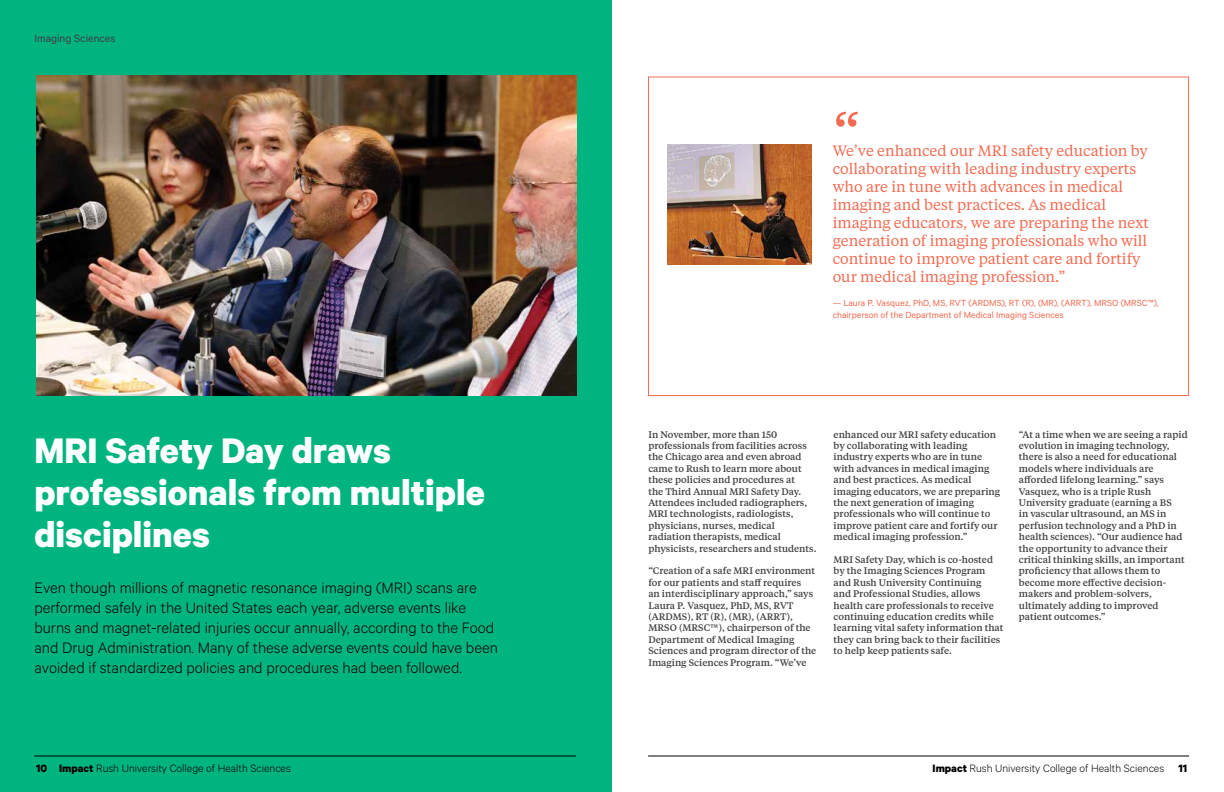
<style>
.page{position:relative;width:1224px;height:792px;background:#fff}
.page>*{position:absolute;margin:0;border:0;box-sizing:border-box;transform-origin:0 0}
.t1{font:60px "Tiempos Text";color:#f36c52}
.t2{font:700 40px/42px "Calibre";color:#fff}
.t3{font:300 17px/20px "Calibre";color:#000}
.t4{font:15px/18px "Tiempos Text";color:#f36c52}
.t5{font:300 12px "Calibre";color:#000}
.t6{font:12px "Calibre";color:#414042}
.t7{font:10px/12px "Calibre";color:#f36c52}
.t8{font:500 9.5px/11.4px "Tiempos Text";color:#414042}
.s1{font-weight:700}
</style>
<div class="page">
<div style="left:0;top:0;width:612px;height:792px;background:#00b480"></div>
<hr style="left:648px;top:756px;width:541px;height:1px;background:#000">
<hr style="left:34px;top:756px;width:542px;height:1px;background:#000">
<img style="left:36px;top:75px;width:540px;height:321px">
<img style="left:667px;top:144px;width:145px;height:121px">
<p class="t6" style="left:34px;top:31px;width:82px">Imaging Sciences</p>
<h2 class="t2" style="left:34px;top:428px;width:452px">MRI Safety Day draws professionals from multiple disciplines</h2>
<p class="t3" style="left:34px;top:577px;width:465px">Even though millions of magnetic resonance imaging (MRI) scans are performed safely in the United States each year, adverse events like burns and magnet-related injuries occur annually, according to the Food and Drug Administration. Many of these adverse events could have been avoided if standardized policies and procedures had been followed.</p>
<p class="t5" style="left:36px;top:761px;width:256px"><span class="s1">10 Impact</span> Rush University College of Health Sciences</p>
<h1 class="t1" style="left:833px;top:96px;width:29px">“</h1>
<p class="t4" style="left:833px;top:142px;width:318px">We’ve enhanced our MRI safety education by collaborating with leading industry experts who are in tune with advances in medical imaging and best practices. As medical imaging educators, we are preparing the next generation of imaging professionals who will continue to improve patient care and fortify our medical imaging profession.”</p>
<p class="t7" style="left:833px;top:297px;width:327px">— Laura P. Vasquez, PhD, MS, RVT (ARDMS), RT (R), (MR), (ARRT), MRSO (MRSC™), chairperson of the Department of Medical Imaging Sciences</p>
<p class="t8" style="left:648px;top:428px;width:170px">In November, more than 150 professionals from facilities across the Chicago area and even abroad came to Rush to learn more about these policies and procedures at<br>the Third Annual MRI Safety Day.<br>Attendees included radiographers, MRI technologists, radiologists, physicians, nurses, medical radiation therapists, medical physicists, researchers and students.</p>
<p class="t8" style="left:648px;top:565px;width:169px">“Creation of a safe MRI environment for our patients and staff requires<br>an interdisciplinary approach,” says Laura P. Vasquez, PhD, MS, RVT (ARDMS), RT (R), (MR), (ARRT), MRSO (MRSC™), chairperson of the Department of Medical Imaging Sciences and program director of the Imaging Sciences Program. “We’ve</p>
<p class="t8" style="left:834px;top:428px;width:168px">enhanced our MRI safety education by collaborating with leading industry experts who are in tune with advances in medical imaging and best practices. As medical imaging educators, we are preparing the next generation of imaging professionals who will continue to improve patient care and fortify our medical imaging profession.”</p>
<p class="t8" style="left:834px;top:553px;width:171px">MRI Safety Day, which is co-hosted by the Imaging Sciences Program and Rush University Continuing<br>and Professional Studies, allows health care professionals to receive continuing education credits while learning vital safety information that they can bring back to their facilities to help keep patients safe.</p>
<p class="t8" style="left:1019px;top:428px;width:170px">“At a time when we are seeing a rapid evolution in imaging technology, there is also a need for educational models where individuals are afforded lifelong learning.” says<br>Vasquez, who is a triple Rush<br>University graduate (earning a BS<br>in vascular ultrasound, an MS in perfusion technology and a PhD in health sciences). “Our audience had the opportunity to advance their critical thinking skills, an important proficiency that allows them to become more effective decision&shy;makers and problem-solvers, ultimately adding to improved patient outcomes.”</p>
<p class="t5" style="left:933px;top:761px;width:256px"><span class="s1">Impact</span> Rush University College of Health Sciences <span class="s1">11</span></p>
</div>
